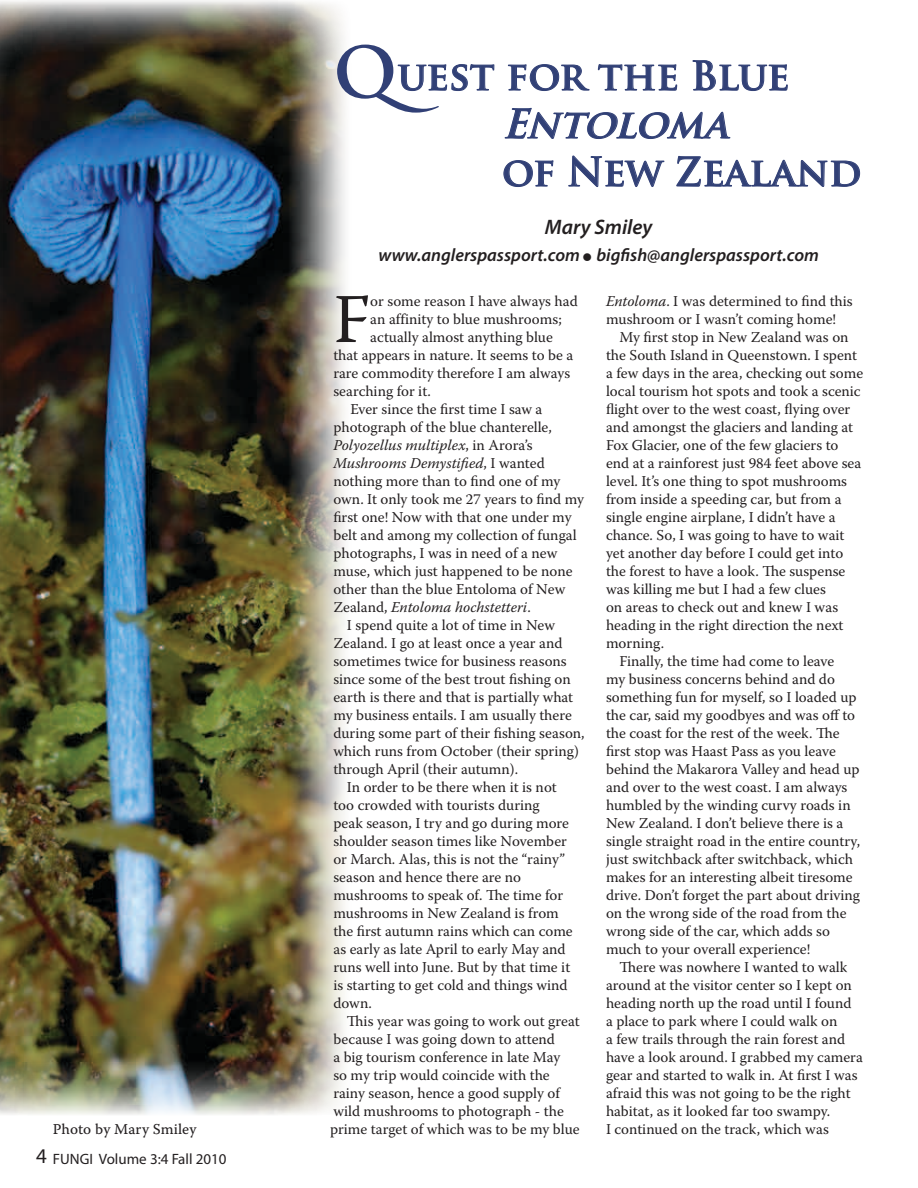
<style>
.page{position:relative;width:918px;height:1188px;background:#fff}
.page>*{position:absolute;margin:0;border:0;box-sizing:border-box;transform-origin:0 0}
.t1{font:69.6px "Warnock Pro";color:#231f20}
.t2{font:700 39px/48px "Trajan Pro";color:#314076}
.t3{font:italic 600 21px "Myriad Pro";color:#231f20}
.t4{font:italic 600 18px "Myriad Pro";color:#231f20}
.t5{font:15px/18px "Warnock Pro";color:#231f20}
.t6{font:italic 15px "Warnock Pro";color:#231f20}
.t7{font:15px "Myriad Pro";color:#231f20}
.t8{font:15px "Warnock Pro Capt";color:#231f20}
.s1{font-size:21px}
.s2{font-size:69px}
.s3{font-style:italic}
.s4{font-family:"Monotype Sorts";font-weight:400;font-style:normal;font-size:10.5px}
.s5{font-style:normal}
</style>
<div class="page">
<img style="left:0;top:0;width:345px;height:1115px">
<svg style="left:397px;top:64px;width:98px;height:27px"></svg>
<svg style="left:503px;top:60px;width:357px;height:127px"></svg>
<p class="t8" style="left:53px;top:1120px;width:145px">Photo by Mary Smiley</p>
<p class="t7" style="left:36px;top:1149px;width:192px"><span class="s1">4</span> FUNGI Volume 3:4 Fall 2010</p>
<h2 class="t2" style="left:502px;top:52px;width:289px;text-indent:-169px"><span class="s2">Q</span>uest for the Blue<br><span class="s3">Entoloma</span></h2>
<h2 class="t2" style="left:502px;top:148px;width:361px">of New Zealand</h2>
<h3 class="t3" style="left:545px;top:214px;width:109px">Mary Smiley</h3>
<p class="t4" style="left:378px;top:244px;width:442px">www.anglerspassport.com <span class="s4">l</span> bigfish@anglerspassport.com</p>
<h1 class="t1" style="left:333px;top:277px;width:38px">F</h1>
<p class="t5" style="left:370px;top:292px;width:209px">or some reason I have always had</p>
<p class="t5" style="left:370px;top:310px;width:193px">an affinity to blue mushrooms;</p>
<p class="t5" style="left:370px;top:328px;width:184px">actually almost anything blue</p>
<p class="t5" style="left:333px;top:346px;width:242px">that appears in nature. It seems to be a</p>
<p class="t5" style="left:333px;top:364px;width:238px">rare commodity therefore I am always</p>
<p class="t5" style="left:333px;top:382px;width:99px">searching for it.</p>
<p class="t5" style="left:350px;top:400px;width:194px">Ever since the first time I saw a</p>
<p class="t5" style="left:333px;top:418px;width:220px">photograph of the blue chanterelle,</p>
<p class="t6" style="left:333px;top:436px;width:201px">Polyozellus multiplex<span class="s5">, in Arora’s</span></p>
<p class="t6" style="left:333px;top:454px;width:213px">Mushrooms Demystified<span class="s5">, I wanted</span></p>
<p class="t5" style="left:333px;top:472px;width:229px">nothing more than to find one of my</p>
<p class="t5" style="left:333px;top:490px;width:252px">own. It only took me 27 years to find my</p>
<p class="t5" style="left:333px;top:508px;width:240px">first one! Now with that one under my</p>
<p class="t5" style="left:333px;top:526px;width:245px">belt and among my collection of fungal</p>
<p class="t5" style="left:333px;top:544px;width:226px">photographs, I was in need of a new</p>
<p class="t5" style="left:333px;top:562px;width:241px">muse, which just happened to be none</p>
<p class="t5" style="left:333px;top:580px;width:234px">other than the blue Entoloma of New</p>
<p class="t6" style="left:333px;top:598px;width:199px"><span class="s5">Zealand,</span> Entoloma hochstetteri<span class="s5">.</span></p>
<p class="t5" style="left:347px;top:616px;width:210px">I spend quite a lot of time in New</p>
<p class="t5" style="left:333px;top:634px;width:231px">Zealand. I go at least once a year and</p>
<p class="t5" style="left:333px;top:652px;width:235px">sometimes twice for business reasons</p>
<p class="t5" style="left:333px;top:670px;width:239px">since some of the best trout fishing on</p>
<p class="t5" style="left:333px;top:688px;width:241px">earth is there and that is partially what</p>
<p class="t5" style="left:333px;top:706px;width:240px">my business entails. I am usually there</p>
<p class="t5" style="left:333px;top:724px;width:253px">during some part of their fishing season,</p>
<p class="t5" style="left:333px;top:742px;width:247px">which runs from October (their spring)</p>
<p class="t5" style="left:333px;top:760px;width:186px">through April (their autumn).</p>
<p class="t5" style="left:347px;top:778px;width:212px">In order to be there when it is not</p>
<p class="t5" style="left:333px;top:796px;width:208px">too crowded with tourists during</p>
<p class="t5" style="left:333px;top:814px;width:237px">peak season, I try and go during more</p>
<p class="t5" style="left:333px;top:832px;width:235px">shoulder season times like November</p>
<p class="t5" style="left:333px;top:850px;width:233px">or March. Alas, this is not the “rainy”</p>
<p class="t5" style="left:333px;top:868px;width:189px">season and hence there are no</p>
<p class="t5" style="left:333px;top:886px;width:231px">mushrooms to speak of. The time for</p>
<p class="t5" style="left:333px;top:904px;width:227px">mushrooms in New Zealand is from</p>
<p class="t5" style="left:333px;top:922px;width:241px">the first autumn rains which can come</p>
<p class="t5" style="left:333px;top:940px;width:234px">as early as late April to early May and</p>
<p class="t5" style="left:333px;top:958px;width:238px">runs well into June. But by that time it</p>
<p class="t5" style="left:333px;top:976px;width:236px">is starting to get cold and things wind</p>
<p class="t5" style="left:333px;top:994px;width:40px">down.</p>
<p class="t5" style="left:347px;top:1012px;width:235px">This year was going to work out great</p>
<p class="t5" style="left:333px;top:1030px;width:223px">because I was going down to attend</p>
<p class="t5" style="left:333px;top:1048px;width:229px">a big tourism conference in late May</p>
<p class="t5" style="left:333px;top:1066px;width:218px">so my trip would coincide with the</p>
<p class="t5" style="left:333px;top:1084px;width:228px">rainy season, hence a good supply of</p>
<p class="t5" style="left:333px;top:1102px;width:232px">wild mushrooms to photograph - the</p>
<p class="t5" style="left:330px;top:1120px;width:251px">prime target of which was to be my blue</p>
<p class="t5" style="left:606px;top:292px;width:248px"><span class="s3">Entoloma</span>. I was determined to find this mushroom or I wasn’t coming home!</p>
<p class="t5" style="left:620px;top:328px;width:231px">My first stop in New Zealand was on</p>
<p class="t5" style="left:606px;top:346px;width:253px">the South Island in Queenstown. I spent</p>
<p class="t5" style="left:606px;top:364px;width:259px">a few days in the area, checking out some</p>
<p class="t5" style="left:606px;top:382px;width:256px">local tourism hot spots and took a scenic</p>
<p class="t5" style="left:606px;top:400px;width:246px">flight over to the west coast, flying over</p>
<p class="t5" style="left:606px;top:418px;width:249px">and amongst the glaciers and landing at</p>
<p class="t5" style="left:606px;top:436px;width:234px">Fox Glacier, one of the few glaciers to</p>
<p class="t5" style="left:606px;top:454px;width:257px">end at a rainforest just 984 feet above sea</p>
<p class="t5" style="left:606px;top:472px;width:243px">level. It’s one thing to spot mushrooms</p>
<p class="t5" style="left:606px;top:490px;width:237px">from inside a speeding car, but from a</p>
<p class="t5" style="left:606px;top:508px;width:231px">single engine airplane, I didn’t have a</p>
<p class="t5" style="left:606px;top:526px;width:240px">chance. So, I was going to have to wait</p>
<p class="t5" style="left:606px;top:544px;width:239px">yet another day before I could get into</p>
<p class="t5" style="left:606px;top:562px;width:241px">the forest to have a look. The suspense</p>
<p class="t5" style="left:606px;top:580px;width:221px">was killing me but I had a few clues</p>
<p class="t5" style="left:606px;top:598px;width:234px">on areas to check out and knew I was</p>
<p class="t5" style="left:606px;top:616px;width:239px">heading in the right direction the next</p>
<p class="t5" style="left:606px;top:634px;width:60px">morning.</p>
<p class="t5" style="left:620px;top:652px;width:216px">Finally, the time had come to leave</p>
<p class="t5" style="left:606px;top:670px;width:230px">my business concerns behind and do</p>
<p class="t5" style="left:606px;top:688px;width:252px">something fun for myself, so I loaded up</p>
<p class="t5" style="left:606px;top:706px;width:251px">the car, said my goodbyes and was off to</p>
<p class="t5" style="left:606px;top:724px;width:235px">the coast for the rest of the week. The</p>
<p class="t5" style="left:606px;top:742px;width:231px">first stop was Haast Pass as you leave</p>
<p class="t5" style="left:606px;top:760px;width:255px">behind the Makarora Valley and head up</p>
<p class="t5" style="left:606px;top:778px;width:243px">and over to the west coast. I am always</p>
<p class="t5" style="left:606px;top:796px;width:246px">humbled by the winding curvy roads in</p>
<p class="t5" style="left:606px;top:814px;width:239px">New Zealand. I don’t believe there is a</p>
<p class="t5" style="left:606px;top:832px;width:256px">single straight road in the entire country,</p>
<p class="t5" style="left:606px;top:850px;width:248px">just switchback after switchback, which</p>
<p class="t5" style="left:606px;top:868px;width:248px">makes for an interesting albeit tiresome</p>
<p class="t5" style="left:606px;top:886px;width:256px">drive. Don’t forget the part about driving</p>
<p class="t5" style="left:606px;top:904px;width:242px">on the wrong side of the road from the</p>
<p class="t5" style="left:606px;top:922px;width:225px">wrong side of the car, which adds so</p>
<p class="t5" style="left:606px;top:940px;width:206px">much to your overall experience!</p>
<p class="t5" style="left:620px;top:958px;width:229px">There was nowhere I wanted to walk</p>
<p class="t5" style="left:606px;top:976px;width:247px">around at the visitor center so I kept on</p>
<p class="t5" style="left:606px;top:994px;width:247px">heading north up the road until I found</p>
<p class="t5" style="left:606px;top:1012px;width:233px">a place to park where I could walk on</p>
<p class="t5" style="left:606px;top:1030px;width:241px">a few trails through the rain forest and</p>
<p class="t5" style="left:606px;top:1048px;width:258px">have a look around. I grabbed my camera</p>
<p class="t5" style="left:606px;top:1066px;width:253px">gear and started to walk in. At first I was</p>
<p class="t5" style="left:606px;top:1084px;width:246px">afraid this was not going to be the right</p>
<p class="t5" style="left:606px;top:1102px;width:226px">habitat, as it looked far too swampy.</p>
<p class="t5" style="left:606px;top:1120px;width:224px">I continued on the track, which was</p>
</div>
